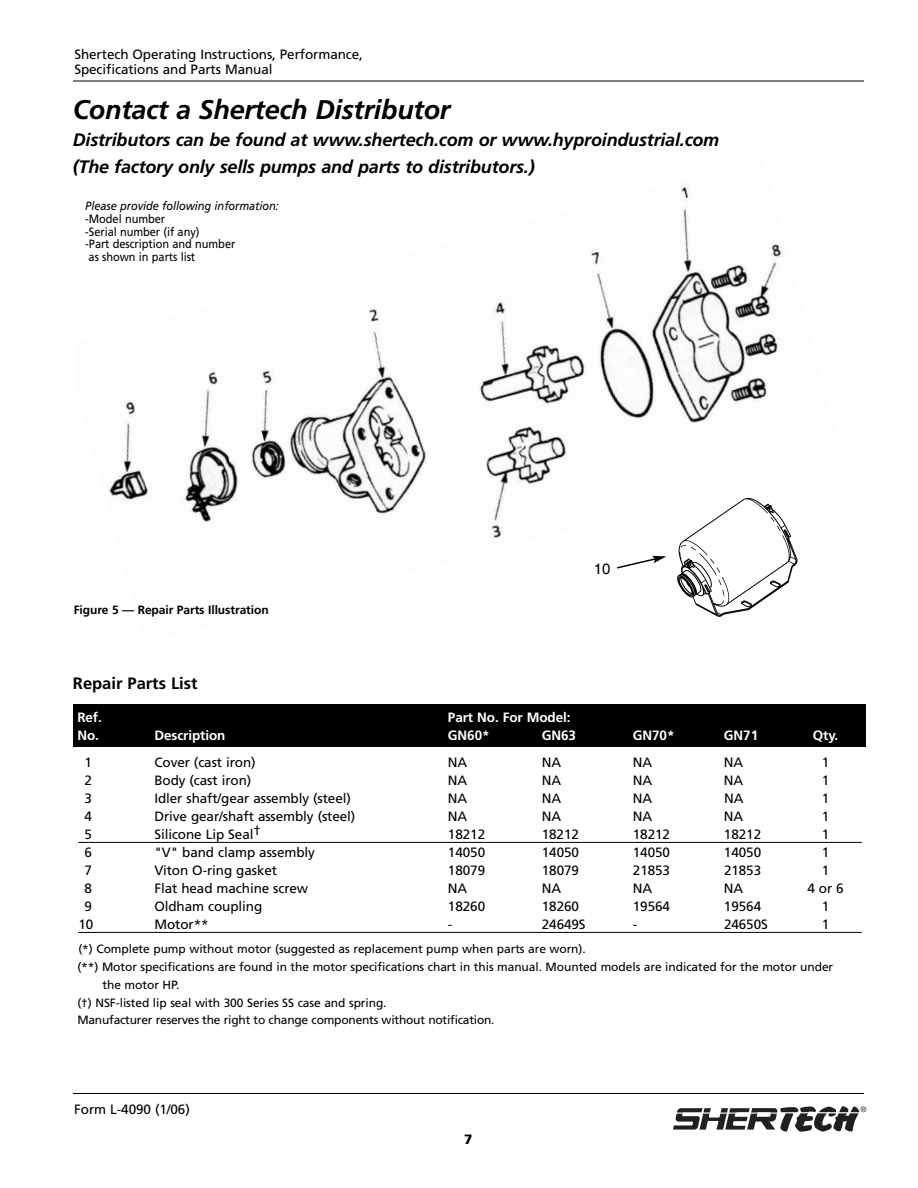
<style>
.page{position:relative;width:918px;height:1188px;background:#fff}
.page>*{position:absolute;margin:0;border:0;box-sizing:border-box;transform-origin:0 0}
.t1{font:italic 700 27px "Frutiger";letter-spacing:-.01em;color:#000}
.t2{font:italic 700 18px/27px "Frutiger";letter-spacing:-.01em;color:#000}
.t3{font:700 16.5px "Frutiger";color:#000}
.t4{font:15px "Helvetica";color:#000}
.t5{font:13.5px/15px "Frutiger";letter-spacing:-.005em;color:#000}
.t6{font:700 13.5px "Frutiger";letter-spacing:-.005em;color:#fff}
.t7{font:900 13.5px "Frutiger";color:#000}
.t8{font:12px "Frutiger";letter-spacing:-.005em;color:#000}
.t9{font:12px/12.8px "Frutiger";letter-spacing:-.005em;color:#000;scale:.92 1}
.t10{font:italic 12px "Frutiger";letter-spacing:-.005em;color:#000;scale:.92 1}
.t11{font:700 12px "Frutiger";letter-spacing:-.005em;color:#000}
</style>
<div class="page">
<img style="left:109px;top:185px;width:673px;height:354px">
<hr style="left:73px;top:81px;width:791px;height:1px;background:#000">
<hr style="left:73px;top:1093px;width:791px;height:1px;background:#000">
<svg style="left:673px;top:1106px;width:193px;height:26px"></svg>
<div style="left:73px;top:705px;width:793px;height:42px;background:#000"></div>
<hr style="left:78px;top:842px;width:784px;height:1px;background:#000">
<hr style="left:78px;top:932px;width:784px;height:1px;background:#000">
<div style="left:640px;top:467px;width:175px;height:154px;background:#fff"></div>
<img style="left:666px;top:497px;width:132px;height:120px">
<svg style="left:617px;top:556px;width:49px;height:13px"></svg>
<p class="t5" style="left:74px;top:48px;width:290px">Shertech Operating Instructions, Performance,<br>Specifications and Parts Manual</p>
<h1 class="t1" style="left:73px;top:98px;width:379px">Contact a Shertech Distributor</h1>
<h2 class="t2" style="left:73px;top:127px;width:648px">Distributors can be found at www.shertech.com or www.hyproindustrial.com (The factory only sells pumps and parts to distributors.)</h2>
<p class="t10" style="left:85px;top:201px;width:212px">Please provide following information:</p>
<p class="t9" style="left:85px;top:213px;width:165px">-Model number<br>-Serial number (if any)<br>-Part description and number as shown in parts list</p>
<p class="t11" style="left:74px;top:605px;width:197px">Figure 5 — Repair Parts Illustration</p>
<p class="t3" style="left:73px;top:676px;width:126px">Repair Parts List</p>
<p class="t4" style="left:594px;top:563px;width:18px">10</p>
<p class="t6" style="left:77px;top:712px;width:26px">Ref.</p>
<p class="t6" style="left:448px;top:712px;width:124px">Part No. For Model:</p>
<p class="t6" style="left:77px;top:730px;width:23px">No.</p>
<p class="t6" style="left:154px;top:730px;width:73px">Description</p>
<p class="t6" style="left:448px;top:730px;width:43px">GN60*</p>
<p class="t6" style="left:542px;top:730px;width:36px">GN63</p>
<p class="t6" style="left:633px;top:730px;width:43px">GN70*</p>
<p class="t6" style="left:724px;top:730px;width:36px">GN71</p>
<p class="t6" style="left:813px;top:730px;width:27px">Qty.</p>
<p class="t5" style="left:84px;top:756px;width:9px">1</p>
<p class="t5" style="left:154px;top:756px;width:103px">Cover (cast iron)</p>
<p class="t5" style="left:448px;top:756px;width:21px">NA</p>
<p class="t5" style="left:542px;top:756px;width:21px">NA</p>
<p class="t5" style="left:633px;top:756px;width:21px">NA</p>
<p class="t5" style="left:724px;top:756px;width:21px">NA</p>
<p class="t5" style="left:822px;top:756px;width:9px">1</p>
<p class="t5" style="left:84px;top:774px;width:9px">2</p>
<p class="t5" style="left:154px;top:774px;width:99px">Body (cast iron)</p>
<p class="t5" style="left:448px;top:774px;width:21px">NA</p>
<p class="t5" style="left:542px;top:774px;width:21px">NA</p>
<p class="t5" style="left:633px;top:774px;width:21px">NA</p>
<p class="t5" style="left:724px;top:774px;width:21px">NA</p>
<p class="t5" style="left:822px;top:774px;width:9px">1</p>
<p class="t5" style="left:84px;top:792px;width:9px">3</p>
<p class="t5" style="left:154px;top:792px;width:198px">Idler shaft/gear assembly (steel)</p>
<p class="t5" style="left:448px;top:792px;width:21px">NA</p>
<p class="t5" style="left:542px;top:792px;width:21px">NA</p>
<p class="t5" style="left:633px;top:792px;width:21px">NA</p>
<p class="t5" style="left:724px;top:792px;width:21px">NA</p>
<p class="t5" style="left:822px;top:792px;width:9px">1</p>
<p class="t5" style="left:84px;top:810px;width:9px">4</p>
<p class="t5" style="left:154px;top:810px;width:203px">Drive gear/shaft assembly (steel)</p>
<p class="t5" style="left:448px;top:810px;width:21px">NA</p>
<p class="t5" style="left:542px;top:810px;width:21px">NA</p>
<p class="t5" style="left:633px;top:810px;width:21px">NA</p>
<p class="t5" style="left:724px;top:810px;width:21px">NA</p>
<p class="t5" style="left:822px;top:810px;width:9px">1</p>
<p class="t5" style="left:84px;top:828px;width:9px">5</p>
<p class="t5" style="left:154px;top:828px;width:108px">Silicone Lip Seal†</p>
<p class="t5" style="left:448px;top:828px;width:39px">18212</p>
<p class="t5" style="left:542px;top:828px;width:39px">18212</p>
<p class="t5" style="left:633px;top:828px;width:39px">18212</p>
<p class="t5" style="left:724px;top:828px;width:39px">18212</p>
<p class="t5" style="left:822px;top:828px;width:9px">1</p>
<p class="t5" style="left:84px;top:846px;width:9px">6</p>
<p class="t5" style="left:154px;top:846px;width:162px">"V" band clamp assembly</p>
<p class="t5" style="left:448px;top:846px;width:39px">14050</p>
<p class="t5" style="left:542px;top:846px;width:39px">14050</p>
<p class="t5" style="left:633px;top:846px;width:39px">14050</p>
<p class="t5" style="left:724px;top:846px;width:39px">14050</p>
<p class="t5" style="left:822px;top:846px;width:9px">1</p>
<p class="t5" style="left:84px;top:864px;width:9px">7</p>
<p class="t5" style="left:154px;top:864px;width:124px">Viton O-ring gasket</p>
<p class="t5" style="left:448px;top:864px;width:39px">18079</p>
<p class="t5" style="left:542px;top:864px;width:39px">18079</p>
<p class="t5" style="left:633px;top:864px;width:39px">21853</p>
<p class="t5" style="left:724px;top:864px;width:39px">21853</p>
<p class="t5" style="left:822px;top:864px;width:9px">1</p>
<p class="t5" style="left:84px;top:882px;width:9px">8</p>
<p class="t5" style="left:154px;top:882px;width:155px">Flat head machine screw</p>
<p class="t5" style="left:448px;top:882px;width:21px">NA</p>
<p class="t5" style="left:542px;top:882px;width:21px">NA</p>
<p class="t5" style="left:633px;top:882px;width:21px">NA</p>
<p class="t5" style="left:724px;top:882px;width:21px">NA</p>
<p class="t5" style="left:807px;top:882px;width:38px">4 or 6</p>
<p class="t5" style="left:84px;top:900px;width:9px">9</p>
<p class="t5" style="left:154px;top:900px;width:109px">Oldham coupling</p>
<p class="t5" style="left:448px;top:900px;width:39px">18260</p>
<p class="t5" style="left:542px;top:900px;width:39px">18260</p>
<p class="t5" style="left:633px;top:900px;width:39px">19564</p>
<p class="t5" style="left:724px;top:900px;width:39px">19564</p>
<p class="t5" style="left:822px;top:900px;width:9px">1</p>
<p class="t5" style="left:78px;top:918px;width:16px">10</p>
<p class="t5" style="left:154px;top:918px;width:56px">Motor**</p>
<p class="t5" style="left:448px;top:918px;width:6px">-</p>
<p class="t5" style="left:542px;top:918px;width:45px">24649S</p>
<p class="t5" style="left:633px;top:918px;width:6px">-</p>
<p class="t5" style="left:724px;top:918px;width:45px">24650S</p>
<p class="t5" style="left:822px;top:918px;width:9px">1</p>
<p class="t8" style="left:78px;top:944px;width:509px">(*) Complete pump without motor (suggested as replacement pump when parts are worn).</p>
<p class="t8" style="left:77px;top:962px;width:757px">(**) Motor specifications are found in the motor specifications chart in this manual. Mounted models are indicated for the motor under</p>
<p class="t8" style="left:103px;top:980px;width:78px">the motor HP.</p>
<p class="t8" style="left:77px;top:998px;width:311px">(†) NSF-listed lip seal with 300 Series SS case and spring.</p>
<p class="t8" style="left:77px;top:1015px;width:419px">Manufacturer reserves the right to change components without notification.</p>
<p class="t5" style="left:74px;top:1103px;width:117px">Form L-4090 (1/06)</p>
<p class="t7" style="left:464px;top:1134px;width:10px">7</p>
</div>
